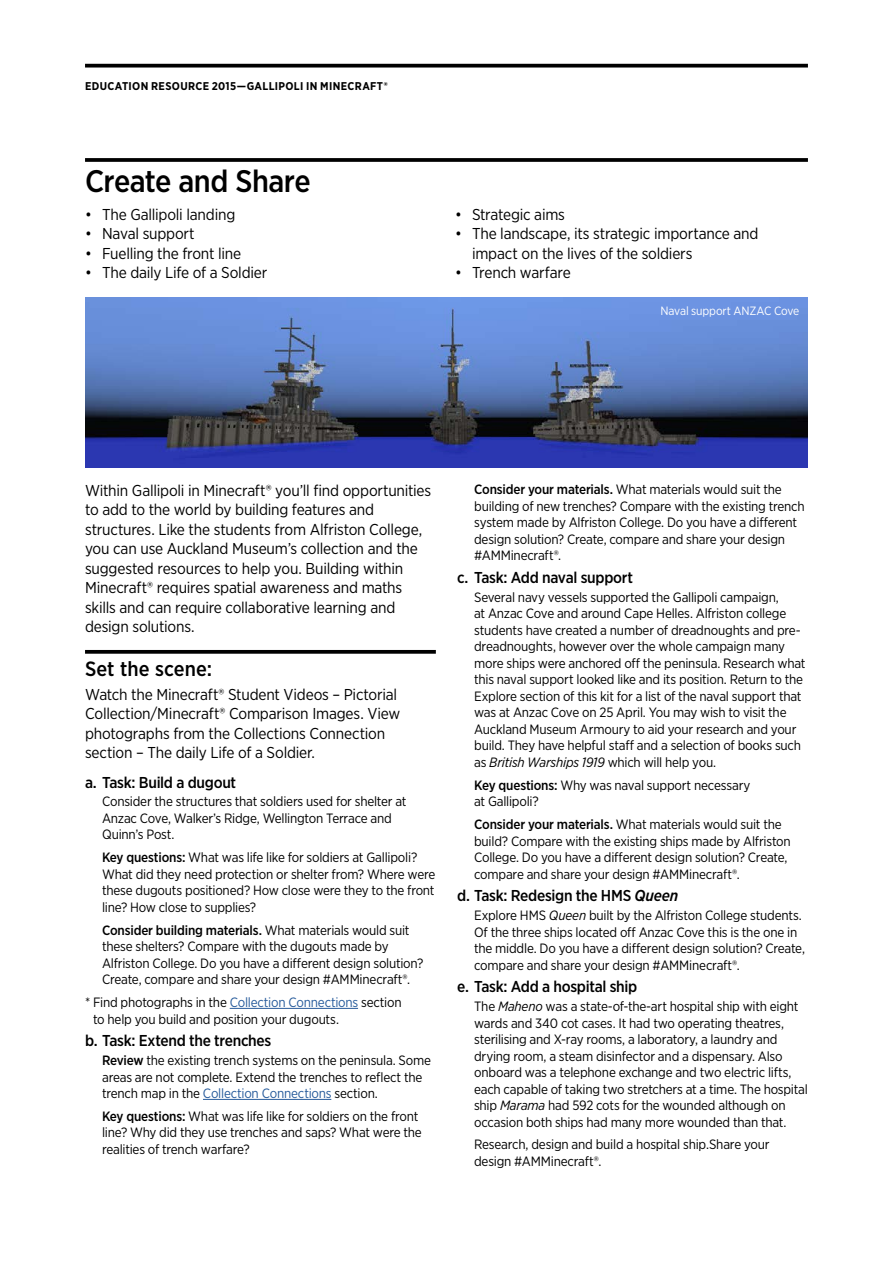
<style>
.page{position:relative;width:893px;height:1263px;background:#fff}
.page>*{position:absolute;margin:0;border:0;box-sizing:border-box;transform-origin:0 0}
.t1{font:500 31.2px "Gotham Narrow";letter-spacing:-.02em;color:#000}
.t2{font:500 20.7px "Gotham Narrow";letter-spacing:.005em;color:#000}
.t3{font:15.75px/19.5px "Gotham Narrow";letter-spacing:-.015em;color:#000}
.t4{font:500 15.75px "Gotham Narrow";letter-spacing:-.02em;color:#000}
.t5{font:13.5px/16.5px "Gotham Narrow";letter-spacing:-.015em;color:#000}
.t6{font:12px "Gotham Narrow";letter-spacing:-.01em;color:#fff}
.t7{font:700 11.25px "Gotham Narrow";letter-spacing:.03em;color:#000}
.s1{font-weight:500}
.s2{color:#275b9b}
.s3{font-style:italic}
</style>
<div class="page">
<svg style="left:85px;top:64px;width:723px;height:4px;fill:#000"></svg>
<svg style="left:85px;top:650px;width:351px;height:4px"></svg>
<hr style="left:230px;top:1008px;width:128px;height:1px;background:#275b9b">
<hr style="left:203px;top:1099px;width:128px;height:1px;background:#275b9b">
<svg style="left:85px;top:158px;width:723px;height:4px"></svg>
<img style="left:85px;top:298px;width:723px;height:170px">
<p class="t7" style="left:85px;top:79px;width:304px">EDUCATION RESOURCE 2015—GALLIPOLI IN MINECRAFT®</p>
<h1 class="t1" style="left:85px;top:161px;width:227px">Create and Share</h1>
<p class="t3" style="left:85px;top:204px;width:152px">• The Gallipoli landing</p>
<p class="t3" style="left:85px;top:224px;width:111px">• Naval support</p>
<p class="t3" style="left:85px;top:243px;width:158px">• Fuelling the front line</p>
<p class="t3" style="left:85px;top:263px;width:184px">• The daily Life of a Soldier</p>
<p class="t3" style="left:455px;top:204px;width:112px">• Strategic aims</p>
<p class="t3" style="left:472px;top:224px;width:288px;text-indent:-17px">• The landscape, its strategic importance and impact on the lives of the soldiers</p>
<p class="t3" style="left:455px;top:263px;width:117px">• Trench warfare</p>
<p class="t6" style="left:660px;top:303px;width:140px">Naval support ANZAC Cove</p>
<p class="t3" style="left:85px;top:480px;width:348px">Within Gallipoli in Minecraft® you’ll find opportunities to add to the world by building features and structures. Like the students from Alfriston College, you can use Auckland Museum’s collection and the suggested resources to help you. Building within Minecraft® requires spatial awareness and maths skills and can require collaborative learning and design solutions.</p>
<h2 class="t2" style="left:85px;top:656px;width:129px">Set the scene:</h2>
<p class="t3" style="left:85px;top:684px;width:317px">Watch the Minecraft® Student Videos – Pictorial Collection/Minecraft® Comparison Images. View photographs from the Collections Connection section – The daily Life of a Soldier.</p>
<p class="t4" style="left:85px;top:772px;width:153px">a. Task: Build a dugout</p>
<p class="t5" style="left:102px;top:793px;width:306px">Consider the structures that soldiers used for shelter at<br>Anzac Cove, Walker’s Ridge, Wellington Terrace and<br>Quinn’s Post.</p>
<p class="t5" style="left:102px;top:849px;width:335px"><span class="s1">Key questions:</span> What was life like for soldiers at Gallipoli?<br>What did they need protection or shelter from? Where were these dugouts positioned? How close were they to the front line? How close to supplies?</p>
<p class="t5" style="left:102px;top:921px;width:323px"><span class="s1">Consider building materials.</span> What materials would suit these shelters? Compare with the dugouts made by Alfriston College. Do you have a different design solution?<br>Create, compare and share your design #AMMinecraft®.</p>
<p class="t5" style="left:93px;top:994px;width:310px;text-indent:-8px">* Find photographs in the <span class="s2">Collection Connections</span> section to help you build and position your dugouts.</p>
<p class="t4" style="left:85px;top:1031px;width:188px">b. Task: Extend the trenches</p>
<p class="t5" style="left:102px;top:1052px;width:330px"><span class="s1">Review</span> the existing trench systems on the peninsula. Some areas are not complete. Extend the trenches to reflect the trench map in the <span class="s2">Collection Connections</span> section.</p>
<p class="t5" style="left:102px;top:1108px;width:321px"><span class="s1">Key questions:</span> What was life like for soldiers on the front line? Why did they use trenches and saps? What were the realities of trench warfare?</p>
<p class="t5" style="left:474px;top:481px;width:332px"><span class="s1">Consider your materials.</span> What materials would suit the building of new trenches? Compare with the existing trench system made by Alfriston College. Do you have a different design solution? Create, compare and share your design #AMMinecraft®.</p>
<p class="t4" style="left:457px;top:568px;width:177px">c. Task: Add naval support</p>
<p class="t5" style="left:474px;top:588px;width:333px">Several navy vessels supported the Gallipoli campaign,<br>at Anzac Cove and around Cape Helles. Alfriston college students have created a number of dreadnoughts and pre&shy;dreadnoughts, however over the whole campaign many more ships were anchored off the peninsula. Research what this naval support looked like and its position. Return to the Explore section of this kit for a list of the naval support that was at Anzac Cove on 25 April. You may wish to visit the Auckland Museum Armoury to aid your research and your build. They have helpful staff and a selection of books such as <span class="s3">British Warships 1919</span> which will help you.</p>
<p class="t5" style="left:474px;top:776px;width:278px"><span class="s1">Key questions:</span> Why was naval support necessary at Gallipoli?</p>
<p class="t5" style="left:474px;top:816px;width:318px"><span class="s1">Consider your materials.</span> What materials would suit the build? Compare with the existing ships made by Alfriston College. Do you have a different design solution? Create, compare and share your design #AMMinecraft®.</p>
<p class="t4" style="left:457px;top:886px;width:223px">d. Task: Redesign the HMS <span class="s3">Queen</span></p>
<p class="t5" style="left:474px;top:907px;width:332px">Explore HMS <span class="s3">Queen</span> built by the Alfriston College students.<br>Of the three ships located off Anzac Cove this is the one in the middle. Do you have a different design solution? Create, compare and share your design #AMMinecraft®.</p>
<p class="t4" style="left:457px;top:977px;width:182px">e. Task: Add a hospital ship</p>
<p class="t5" style="left:474px;top:998px;width:335px">The <span class="s3">Maheno</span> was a state-of-the-art hospital ship with eight wards and 340 cot cases. It had two operating theatres, sterilising and X-ray rooms, a laboratory, a laundry and drying room, a steam disinfector and a dispensary. Also onboard was a telephone exchange and two electric lifts, each capable of taking two stretchers at a time. The hospital ship <span class="s3">Marama</span> had 592 cots for the wounded although on occasion both ships had many more wounded than that.</p>
<p class="t5" style="left:474px;top:1136px;width:297px">Research, design and build a hospital ship.Share your design #AMMinecraft®.</p>
</div>
